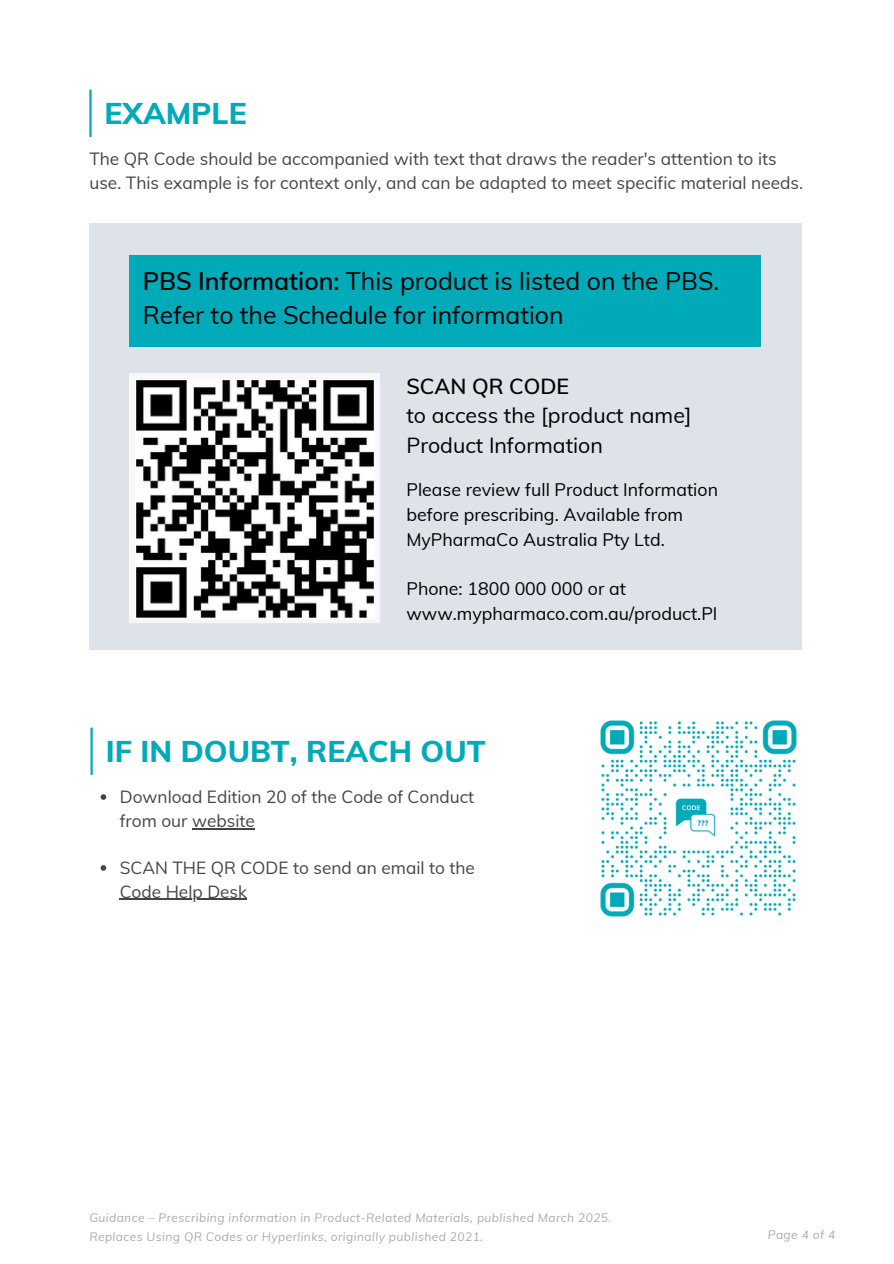
<style>
.page{position:relative;width:894px;height:1264px;background:#fff}
.page>*{position:absolute;margin:0;border:0;box-sizing:border-box;transform-origin:0 0}
.t1{font:800 30px "Muli";color:#00aab9}
.t2{font:24.75px/33.8px "Muli";color:#000}
.t3{font:21.3px/29.7px "Muli";color:#000}
.t4{font:17.7px/24.8px "Muli";color:#000}
.t5{font:17.25px/23.7px "Muli";color:#454547}
.t6{font:italic 12px "Muli";letter-spacing:.035em;color:#aaa}
.s1{font-weight:600}
</style>
<div class="page">
<div style="left:89px;top:223px;width:712px;height:426px;background:#dde3e8"></div>
<div style="left:129px;top:255px;width:632px;height:92px;background:#00aab9"></div>
<hr style="left:89px;top:90px;width:3px;height:46px;background:#00aab9">
<img style="left:129px;top:373px;width:251px;height:250px">
<img style="left:600px;top:720px;width:197px;height:197px">
<hr style="left:90px;top:728px;width:3px;height:46px;background:#00aab9">
<svg style="left:101px;top:794px;width:5px;height:5px"></svg>
<hr style="left:192px;top:828px;width:63px;height:1px;background:#454547">
<svg style="left:101px;top:865px;width:5px;height:5px"></svg>
<hr style="left:120px;top:898px;width:127px;height:2px;background:#454547">
<h4 class="t1" style="left:105px;top:94px;width:143px">EXAMPLE</h4>
<p class="t5" style="left:89px;top:147px;width:715px">The QR Code should be accompanied with text that draws the reader's attention to its use. This example is for context only, and can be adapted to meet specific material needs.</p>
<h2 class="t2" style="left:143px;top:264px;width:578px"><span class="s1">PBS Information:</span> This product is listed on the PBS.<br>Refer to the Schedule for information</h2>
<h4 class="t3" style="left:406px;top:371px;width:287px"><span class="s1">SCAN QR CODE<br></span>to access the [product name]<br>Product Information</h4>
<p class="t4" style="left:406px;top:477px;width:313px">Please review full Product Information before prescribing. Available from<br>MyPharmaCo Australia Pty Ltd.</p>
<h3 class="t4" style="left:406px;top:576px;width:312px">Phone: 1800 000 000 or at www.mypharmaco.com.au/product.PI</h3>
<p class="t1" style="left:106px;top:731px;width:381px">IF IN DOUBT, REACH OUT</p>
<h1 class="t5" style="left:120px;top:784px;width:356px">Download Edition 20 of the Code of Conduct from our website</h1>
<p class="t5" style="left:120px;top:855px;width:356px">SCAN THE QR CODE to send an email to the</p>
<p class="t5" style="left:120px;top:879px;width:129px">Code Help Desk</p>
<h1 class="t6" style="left:89px;top:1209px;width:523px">Guidance – Prescribing information in Product-Related Materials, published March 2025.</h1>
<h4 class="t6" style="left:89px;top:1228px;width:395px">Replaces Using QR Codes or Hyperlinks, originally published 2021.</h4>
<p class="t6" style="left:767px;top:1226px;width:69px">Page 4 of 4</p>
</div>
